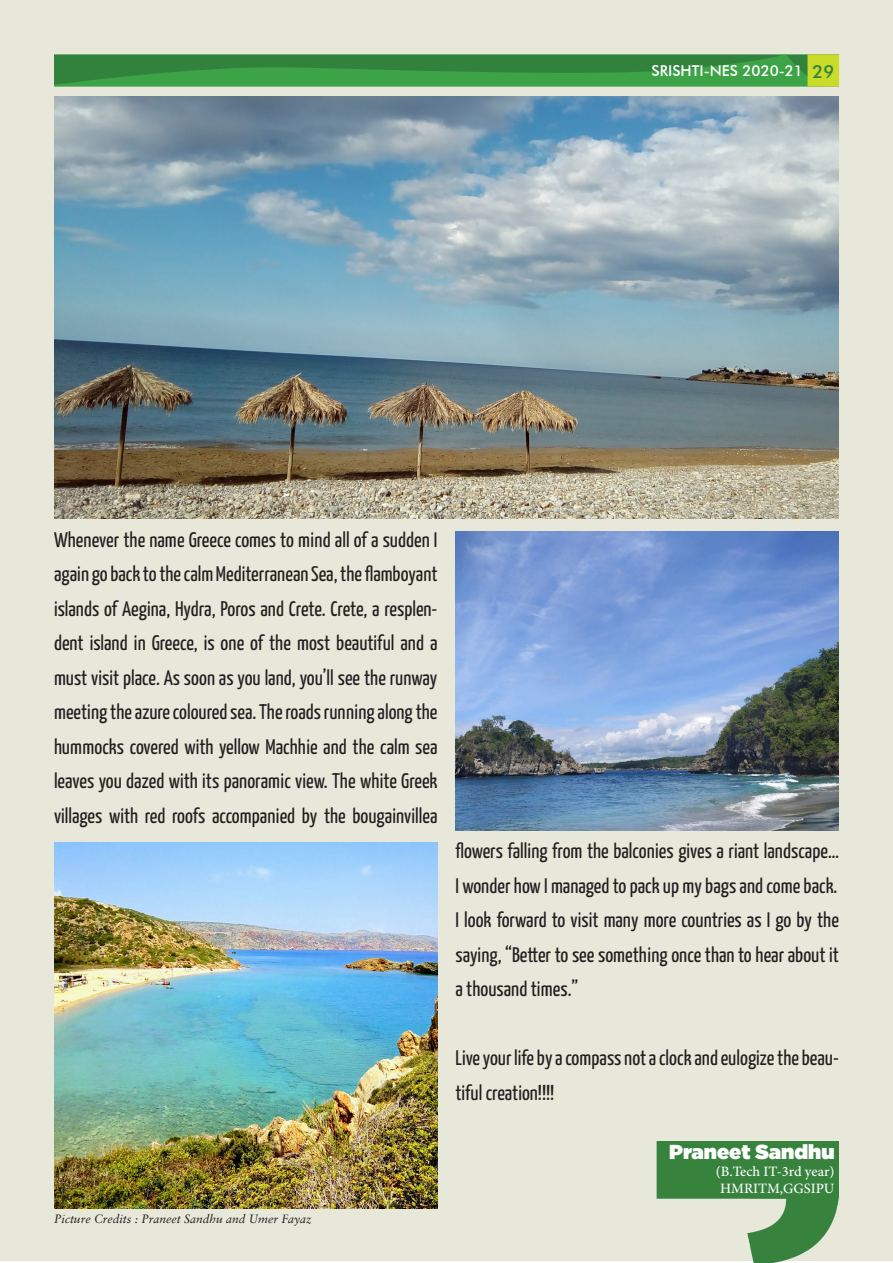
<style>
.page{position:relative;width:893px;height:1263px;background:#fff}
.page>*{position:absolute;margin:0;border:0;box-sizing:border-box;transform-origin:0 0}
.t1{font:21px/34.5px "Yanone Kaffeesatz";color:#231f20;text-align:justify}
.t2{font:900 20.1px "i Ciel Gotham";color:#fff}
.t3{font:500 18px "Futura BT";color:#30823d}
.t4{font:500 15px "Futura BT";color:#fff}
.t5{font:500 14.25px "Minion Pro";color:#fff}
.t6{font:italic 12px "Sabon";color:#231f20}
</style>
<div class="page">
<div style="left:0;top:0;width:893px;height:1260px;background:#e7e8da"></div>
<img style="left:54px;top:96px;width:785px;height:423px">
<img style="left:54px;top:843px;width:383px;height:366px">
<img style="left:455px;top:531px;width:384px;height:299px">
<img style="left:611px;top:1141px;width:228px;height:122px">
<div style="left:54px;top:54px;width:785px;height:32px;background:#77aa7a"></div>
<svg style="left:53px;top:55px;width:772px;height:32px"></svg>
<div style="left:807px;top:54px;width:32px;height:32px;background:#cadb2a;border:2px solid #cadb2a"></div>
<p class="t4" style="left:651px;top:62px;width:153px">SRISHTI-NES 2020-21</p>
<p class="t3" style="left:812px;top:60px;width:23px">29</p>
<p class="t1" style="left:54px;top:521px;width:385px">Whenever the name Greece comes to mind all of a sudden I again go back to the calm Mediterranean Sea, the flamboyant islands of Aegina, Hydra, Poros and Crete. Crete, a resplen&shy;dent island in Greece, is one of the most beautiful and a must visit place. As soon as you land, you’ll see the runway meeting the azure coloured sea. The roads running along the hummocks covered with yellow Machhie and the calm sea leaves you dazed with its panoramic view. The white Greek villages with red roofs accompanied by the bougainvillea</p>
<p class="t1" style="left:455px;top:832px;width:385px">flowers falling from the balconies gives a riant landscape…<br>I wonder how I managed to pack up my bags and come back.</p>
<p class="t1" style="left:455px;top:901px;width:385px">I look forward to visit many more countries as I go by the saying, “Better to see something once than to hear about it a thousand times.”</p>
<p class="t6" style="left:54px;top:1211px;width:259px">Picture Credits : Praneet Sandhu and Umer Fayaz</p>
<p class="t1" style="left:455px;top:1039px;width:385px">Live your life by a compass not a clock and eulogize the beau&shy;tiful creation!!!!</p>
<p class="t2" style="left:669px;top:1136px;width:167px">Praneet Sandhu</p>
<p class="t5" style="left:716px;top:1162px;width:120px">(B.Tech IT-3rd year)</p>
<p class="t5" style="left:720px;top:1179px;width:116px">HMRITM,GGSIPU</p>
</div>
